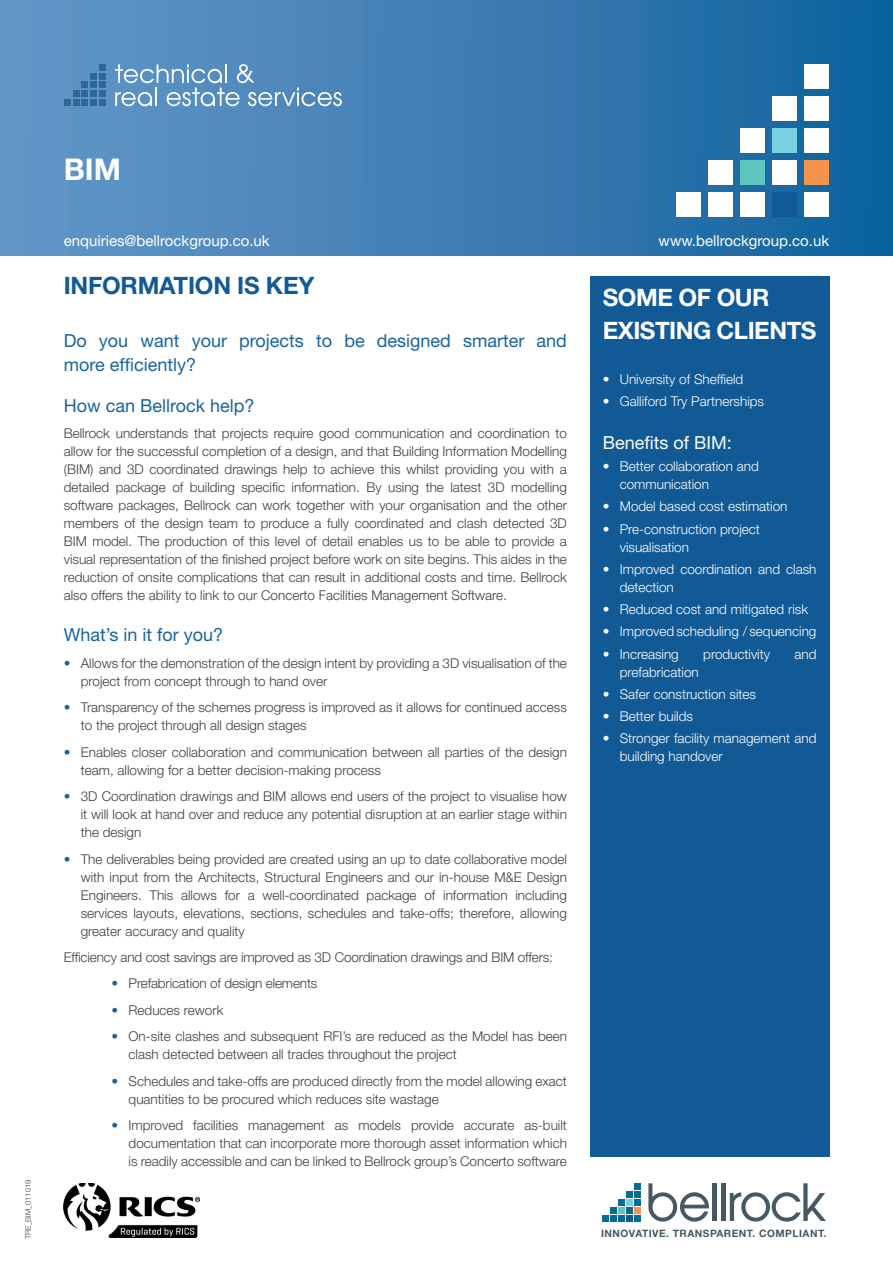
<style>
.page{position:relative;width:893px;height:1263px;background:#fff}
.page>*{position:absolute;margin:0;border:0;box-sizing:border-box;transform-origin:0 0}
.t1{font:700 30px "Helvetica Neue LT Pro";color:#fff}
.t2{font:700 24px/33px "Helvetica Neue LT Pro";letter-spacing:-.02em;color:#fff}
.t3{font:700 24px "Helvetica Neue LT Pro";letter-spacing:-.01em;color:#125a96}
.t4{font:18px/24px "Helvetica Neue LT Pro";color:#18649e}
.t5{font:18px "Helvetica Neue LT Pro";color:#fff}
.t6{font:15px "Helvetica Neue LT Pro";color:#fff}
.t7{font:300 13.5px/18px "Helvetica Neue LT Pro";color:#3e3e3f}
.t8{font:300 13.5px/18px "Helvetica Neue LT Pro";color:#fff}
.t9{font:700 10.2px "Helvetica Neue LT Pro";letter-spacing:.05em;color:#475865}
.t10{font:300 7.5px "Helvetica Neue LT Pro";color:#3e3e3f}
.s1{color:#18649e}
</style>
<div class="page">
<div style="left:0;top:0;width:893px;height:255px;background:linear-gradient(to right,#6898c9,#11639e)"></div>
<svg style="left:115px;top:64px;width:227px;height:42px;background:#719fc9"></svg>
<div style="left:64px;top:99px;width:7px;height:7px;background:#2f6798"></div>
<div style="left:73px;top:99px;width:6px;height:7px;background:#2f6798"></div>
<div style="left:73px;top:90px;width:6px;height:7px;background:#2f6798"></div>
<div style="left:81px;top:99px;width:7px;height:7px;background:#2f6798"></div>
<div style="left:81px;top:90px;width:7px;height:7px;background:#2f6798"></div>
<div style="left:81px;top:81px;width:7px;height:7px;background:#2f6798"></div>
<div style="left:90px;top:99px;width:7px;height:7px;background:#2f6798"></div>
<div style="left:90px;top:90px;width:7px;height:7px;background:#2f6798"></div>
<div style="left:90px;top:81px;width:7px;height:7px;background:#2f6798"></div>
<div style="left:90px;top:73px;width:7px;height:6px;background:#2f6798"></div>
<div style="left:99px;top:99px;width:7px;height:7px;background:#2f6798"></div>
<div style="left:99px;top:90px;width:7px;height:7px;background:#2f6798"></div>
<div style="left:99px;top:81px;width:7px;height:7px;background:#2f6798"></div>
<div style="left:99px;top:73px;width:7px;height:6px;background:#2f6798"></div>
<div style="left:99px;top:64px;width:7px;height:7px;background:#2f6798"></div>
<img style="left:64px;top:1183px;width:136px;height:54px">
<svg style="left:602px;top:1183px;width:38px;height:38px"></svg>
<svg style="left:648px;top:1183px;width:61px;height:38px"></svg>
<hr style="left:712px;top:1183px;width:4px;height:38px;background:#475865">
<hr style="left:721px;top:1183px;width:4px;height:38px;background:#475865">
<svg style="left:730px;top:1183px;width:96px;height:38px"></svg>
<div style="left:676px;top:192px;width:25px;height:25px;background:#fff"></div>
<div style="left:708px;top:192px;width:25px;height:25px;background:#fff"></div>
<div style="left:708px;top:160px;width:25px;height:25px;background:#fff"></div>
<div style="left:740px;top:192px;width:25px;height:25px;background:#fff"></div>
<div style="left:740px;top:160px;width:25px;height:25px;background:#5ec5be"></div>
<div style="left:740px;top:128px;width:25px;height:25px;background:#fff"></div>
<div style="left:772px;top:192px;width:25px;height:25px;background:#125a96"></div>
<div style="left:772px;top:160px;width:25px;height:25px;background:#fff"></div>
<div style="left:772px;top:128px;width:25px;height:25px;background:#7bd0e0"></div>
<div style="left:772px;top:96px;width:25px;height:25px;background:#fff"></div>
<div style="left:804px;top:192px;width:25px;height:25px;background:#fff"></div>
<div style="left:804px;top:160px;width:25px;height:25px;background:#f6934d"></div>
<div style="left:804px;top:128px;width:25px;height:25px;background:#fff"></div>
<div style="left:804px;top:96px;width:25px;height:25px;background:#fff"></div>
<div style="left:804px;top:64px;width:25px;height:24px;background:#fff"></div>
<div style="left:590px;top:276px;width:239px;height:881px;background:#125a96"></div>
<p class="t10" style="left:24px;top:1239px;width:61px;rotate:-90deg">TRE_BIM_011019</p>
<h1 class="t1" style="left:64px;top:150px;width:59px">BIM</h1>
<p class="t6" style="left:64px;top:231px;width:207px">enquiries@bellrockgroup.co.uk</p>
<p class="t6" style="left:659px;top:231px;width:172px">www.bellrockgroup.co.uk</p>
<h2 class="t3" style="left:64px;top:270px;width:252px">INFORMATION IS KEY</h2>
<h2 class="t2" style="left:603px;top:281px;width:215px">SOME OF OUR<br>EXISTING CLIENTS</h2>
<p class="t8" style="left:603px;top:370px;width:142px">• University of Sheffield</p>
<p class="t8" style="left:603px;top:392px;width:163px">• Galliford Try Partnerships</p>
<h3 class="t5" style="left:603px;top:431px;width:131px">Benefits of BIM:</h3>
<p class="t8" style="left:620px;top:457px;width:141px;text-indent:-17px">• Better collaboration and communication</p>
<p class="t8" style="left:603px;top:497px;width:186px">• Model based cost estimation</p>
<p class="t8" style="left:620px;top:520px;width:142px;text-indent:-17px">• Pre-construction project visualisation</p>
<p class="t8" style="left:620px;top:560px;width:198px;text-indent:-17px">• Improved coordination and clash detection</p>
<p class="t8" style="left:603px;top:600px;width:207px">• Reduced cost and mitigated risk</p>
<p class="t8" style="left:603px;top:622px;width:215px">• Improved scheduling / sequencing</p>
<p class="t8" style="left:603px;top:645px;width:78px">• Increasing</p>
<p class="t8" style="left:703px;top:645px;width:68px">productivity</p>
<p class="t8" style="left:794px;top:645px;width:24px">and</p>
<p class="t8" style="left:620px;top:663px;width:81px">prefabrication</p>
<p class="t8" style="left:603px;top:685px;width:155px">• Safer construction sites</p>
<p class="t8" style="left:603px;top:707px;width:92px">• Better builds</p>
<p class="t8" style="left:620px;top:729px;width:198px;text-indent:-17px">• Stronger facility management and building handover</p>
<h3 class="t4" style="left:64px;top:328px;width:505px">Do you want your projects to be designed smarter and more efficiently?</h3>
<h3 class="t4" style="left:64px;top:393px;width:192px">How can Bellrock help?</h3>
<p class="t7" style="left:64px;top:424px;width:505px;text-align:justify">Bellrock understands that projects require good communication and coordination to allow for the successful completion of a design, and that Building Information Modelling (BIM) and 3D coordinated drawings help to achieve this whilst providing you with a detailed package of building specific information. By using the latest 3D modelling software packages, Bellrock can work together with your organisation and the other members of the design team to produce a fully coordinated and clash detected 3D BIM model. The production of this level of detail enables us to be able to provide a visual representation of the finished project before work on site begins. This aides in the reduction of onsite complications that can result in additional costs and time. Bellrock also offers the ability to link to our Concerto Facilities Management Software.</p>
<h3 class="t4" style="left:64px;top:622px;width:161px">What’s in it for you?</h3>
<p class="t7" style="left:81px;top:654px;width:488px;text-indent:-17px"><span class="s1">•</span> Allows for the demonstration of the design intent by providing a 3D visualisation of the project from concept through to hand over</p>
<p class="t7" style="left:81px;top:698px;width:488px;text-indent:-17px"><span class="s1">•</span> Transparency of the schemes progress is improved as it allows for continued access to the project through all design stages</p>
<p class="t7" style="left:81px;top:743px;width:488px;text-indent:-17px"><span class="s1">•</span> Enables closer collaboration and communication between all parties of the design team, allowing for a better decision-making process</p>
<p class="t7" style="left:81px;top:787px;width:488px;text-align:justify;text-indent:-17px"><span class="s1">•</span> 3D Coordination drawings and BIM allows end users of the project to visualise how it will look at hand over and reduce any potential disruption at an earlier stage within the design</p>
<p class="t7" style="left:81px;top:850px;width:488px;text-align:justify;text-indent:-17px"><span class="s1">•</span> The deliverables being provided are created using an up to date collaborative model with input from the Architects, Structural Engineers and our in-house M&amp;E Design Engineers. This allows for a well-coordinated package of information including services layouts, elevations, sections, schedules and take-offs; therefore, allowing greater accuracy and quality</p>
<p class="t7" style="left:64px;top:948px;width:491px">Efficiency and cost savings are improved as 3D Coordination drawings and BIM offers:</p>
<p class="t7" style="left:112px;top:974px;width:207px"><span class="s1">•</span> Prefabrication of design elements</p>
<p class="t7" style="left:112px;top:1001px;width:113px"><span class="s1">•</span> Reduces rework</p>
<p class="t7" style="left:129px;top:1027px;width:440px;text-indent:-17px"><span class="s1">•</span> On-site clashes and subsequent RFI’s are reduced as the Model has been clash detected between all trades throughout the project</p>
<p class="t7" style="left:129px;top:1072px;width:440px;text-indent:-17px"><span class="s1">•</span> Schedules and take-offs are produced directly from the model allowing exact quantities to be procured which reduces site wastage</p>
<p class="t7" style="left:129px;top:1116px;width:440px;text-align:justify;text-indent:-17px"><span class="s1">•</span> Improved facilities management as models provide accurate as-built documentation that can incorporate more thorough asset information which is readily accessible and can be linked to Bellrock group’s Concerto software</p>
<p class="t9" style="left:601px;top:1227px;width:227px">INNOVATIVE. TRANSPARENT. COMPLIANT.</p>
</div>
